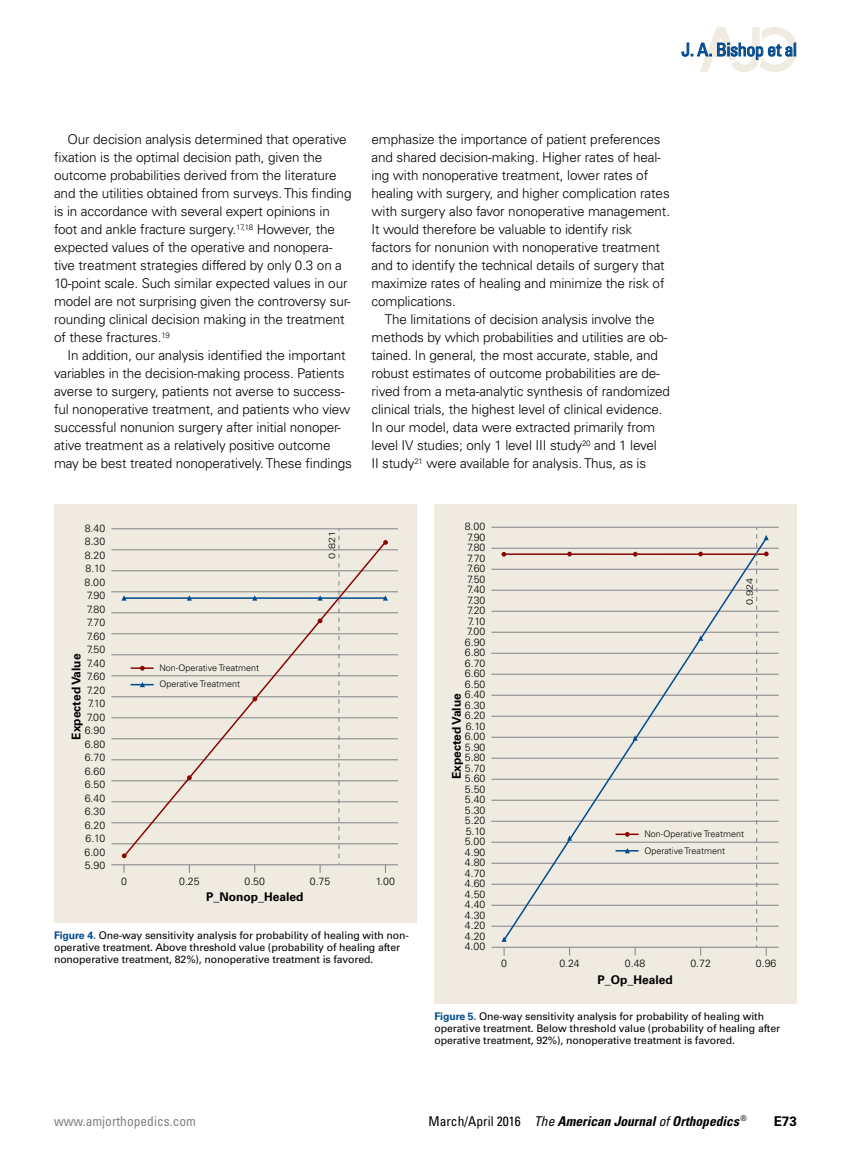
<style>
.page{position:relative;width:851px;height:1161px;background:#fff}
.page>*{position:absolute;margin:0;border:0;box-sizing:border-box;transform-origin:0 0}
.t1{font:condensed 18px "Univers LT Std";letter-spacing:-.02em;color:#004a8f}
.t2{font:300 13.5px/18px "Univers LT Std";letter-spacing:-.01em;color:#000}
.t3{font:italic 700 condensed 13.5px "Univers LT Std";color:#000}
.t4{font:condensed 13.5px "Univers LT Std";color:#808285}
.t5{font:700 13.5px "Univers LT Std";color:#000}
.t6{font:700 12px "Univers LT Std";color:#000}
.t7{font:10.5px/12px "Univers LT Std";letter-spacing:-.01em;color:#000}
.t8{font:300 10.5px/10.5px "Univers LT Std";color:#000;text-align:center}
.t9{font:300 9px/16.5px "Univers LT Std";color:#000}
.t10{font:300 9px "Univers LT Std";color:#000;scale:1.22 1}
.s1{font-weight:700;color:#004a8f}
.s2{font-weight:400;font-style:normal}
.s3{font-weight:400}
</style>
<div class="page">
<svg style="left:681px;top:27px;width:116px;height:45px"></svg>
<div style="left:54px;top:504px;width:362px;height:418px;background:#efebe1"></div>
<hr style="left:111px;top:528px;width:287px;height:1px;background:#808285">
<hr style="left:111px;top:549px;width:287px;height:1px;background:#808285">
<hr style="left:111px;top:570px;width:287px;height:1px;background:#808285">
<hr style="left:111px;top:591px;width:287px;height:1px;background:#808285">
<hr style="left:111px;top:612px;width:287px;height:1px;background:#808285">
<hr style="left:111px;top:633px;width:287px;height:1px;background:#808285">
<hr style="left:111px;top:654px;width:287px;height:1px;background:#808285">
<hr style="left:111px;top:675px;width:287px;height:1px;background:#808285">
<hr style="left:111px;top:696px;width:287px;height:1px;background:#808285">
<hr style="left:111px;top:717px;width:287px;height:1px;background:#808285">
<hr style="left:111px;top:738px;width:287px;height:1px;background:#808285">
<hr style="left:111px;top:759px;width:287px;height:1px;background:#808285">
<hr style="left:111px;top:780px;width:287px;height:1px;background:#808285">
<hr style="left:111px;top:801px;width:287px;height:1px;background:#808285">
<hr style="left:111px;top:822px;width:287px;height:1px;background:#808285">
<hr style="left:111px;top:843px;width:287px;height:1px;background:#808285">
<hr style="left:111px;top:864px;width:287px;height:1px;background:#808285">
<svg style="left:121px;top:544px;width:266px;height:315px"></svg>
<svg style="left:122px;top:853px;width:5px;height:5px"></svg>
<svg style="left:187px;top:775px;width:5px;height:5px"></svg>
<svg style="left:252px;top:697px;width:5px;height:4px"></svg>
<svg style="left:140px;top:666px;width:5px;height:5px"></svg>
<svg style="left:317px;top:619px;width:5px;height:4px"></svg>
<svg style="left:383px;top:540px;width:5px;height:5px"></svg>
<svg style="left:121px;top:595px;width:5px;height:6px"></svg>
<svg style="left:187px;top:595px;width:5px;height:6px"></svg>
<svg style="left:252px;top:595px;width:5px;height:6px"></svg>
<svg style="left:317px;top:595px;width:5px;height:6px"></svg>
<svg style="left:383px;top:595px;width:5px;height:6px"></svg>
<svg style="left:338px;top:529px;width:1px;height:336px"></svg>
<svg style="left:131px;top:682px;width:23px;height:5px"></svg>
<hr style="left:131px;top:667px;width:23px;height:2px;background:#8b0304">
<div style="left:434px;top:504px;width:362px;height:500px;background:#efebe1"></div>
<hr style="left:491px;top:527px;width:287px;height:1px;background:#808285">
<hr style="left:491px;top:548px;width:287px;height:1px;background:#808285">
<hr style="left:491px;top:569px;width:287px;height:1px;background:#808285">
<hr style="left:491px;top:590px;width:287px;height:1px;background:#808285">
<hr style="left:491px;top:611px;width:287px;height:1px;background:#808285">
<hr style="left:491px;top:632px;width:287px;height:1px;background:#808285">
<hr style="left:491px;top:653px;width:287px;height:1px;background:#808285">
<hr style="left:491px;top:674px;width:287px;height:1px;background:#808285">
<hr style="left:491px;top:695px;width:287px;height:1px;background:#808285">
<hr style="left:491px;top:716px;width:287px;height:1px;background:#808285">
<hr style="left:491px;top:737px;width:287px;height:1px;background:#808285">
<hr style="left:491px;top:758px;width:287px;height:1px;background:#808285">
<hr style="left:491px;top:779px;width:287px;height:1px;background:#808285">
<hr style="left:491px;top:800px;width:287px;height:1px;background:#808285">
<hr style="left:491px;top:821px;width:287px;height:1px;background:#808285">
<hr style="left:491px;top:842px;width:287px;height:1px;background:#808285">
<hr style="left:491px;top:863px;width:287px;height:1px;background:#808285">
<hr style="left:491px;top:884px;width:287px;height:1px;background:#808285">
<hr style="left:491px;top:905px;width:287px;height:1px;background:#808285">
<hr style="left:491px;top:926px;width:287px;height:1px;background:#808285">
<hr style="left:491px;top:947px;width:287px;height:1px;background:#808285">
<svg style="left:501px;top:537px;width:266px;height:405px"></svg>
<hr style="left:503px;top:553px;width:262px;height:2px;background:#8b0304">
<svg style="left:501px;top:552px;width:5px;height:5px"></svg>
<svg style="left:633px;top:552px;width:4px;height:5px"></svg>
<svg style="left:763px;top:552px;width:5px;height:4px"></svg>
<svg style="left:501px;top:937px;width:5px;height:5px"></svg>
<svg style="left:567px;top:835px;width:5px;height:6px"></svg>
<svg style="left:632px;top:735px;width:5px;height:6px"></svg>
<svg style="left:698px;top:635px;width:5px;height:6px"></svg>
<svg style="left:763px;top:535px;width:5px;height:5px"></svg>
<svg style="left:756px;top:527px;width:1px;height:420px"></svg>
<hr style="left:615px;top:850px;width:23px;height:2px;background:#004a8f">
<svg style="left:624px;top:848px;width:6px;height:5px"></svg>
<svg style="left:615px;top:832px;width:23px;height:5px"></svg>
<h1 class="t1" style="left:681px;top:38px;width:117px">J. A. Bishop et al</h1>
<p class="t2" style="left:54px;top:130px;width:299px;text-indent:14px">Our decision analysis determined that operative fixation is the optimal decision path, given the outcome probabilities derived from the literature and the utilities obtained from surveys. This finding is in accordance with several expert opinions in foot and ankle fracture surgery.<sup>17,18</sup> However, the expected values of the operative and nonopera&shy;tive treatment strategies differed by only 0.3 on a 10-point scale. Such similar expected values in our model are not surprising given the controversy sur&shy;rounding clinical decision making in the treatment of these fractures.<sup>19</sup></p>
<p class="t2" style="left:54px;top:346px;width:299px;text-indent:14px">In addition, our analysis identified the important variables in the decision-making process. Patients averse to surgery, patients not averse to success&shy;ful nonoperative treatment, and patients who view successful nonunion surgery after initial nonoper&shy;ative treatment as a relatively positive outcome may be best treated nonoperatively. These findings</p>
<p class="t2" style="left:371px;top:130px;width:300px">emphasize the importance of patient preferences and shared decision-making. Higher rates of heal&shy;ing with nonoperative treatment, lower rates of healing with surgery, and higher complication rates with surgery also favor nonoperative management.<br>It would therefore be valuable to identify risk factors for nonunion with nonoperative treatment and to identify the technical details of surgery that maximize rates of healing and minimize the risk of complications.</p>
<p class="t2" style="left:371px;top:310px;width:300px;text-indent:14px">The limitations of decision analysis involve the methods by which probabilities and utilities are ob&shy;tained. In general, the most accurate, stable, and robust estimates of outcome probabilities are de&shy;rived from a meta-analytic synthesis of randomized clinical trials, the highest level of clinical evidence.<br>In our model, data were extracted primarily from level IV studies; only 1 level III study<sup>20</sup> and 1 level<br>II study<sup>21</sup> were available for analysis. Thus, as is</p>
<p class="t8" style="left:85px;top:521px;width:22px;line-height:13.5px">8.40<br>8.30<br>8.20<br>8.10<br>8.00<br>7.90<br>7.80<br>7.70<br>7.60<br>7.50<br>7.40<br>7.60<br>7.20<br>7.10<br>7.00<br>6.90<br>6.80<br>6.70<br>6.60<br>6.50<br>6.40<br>6.30<br>6.20<br>6.10<br>6.00<br>5.90</p>
<p class="t6" style="left:69px;top:740px;width:87px;rotate:-90deg">Expected Value</p>
<p class="t9" style="left:159px;top:660px;width:101px">Non-Operative Treatment<br>Operative Treatment</p>
<p class="t10" style="left:327px;top:559px;width:24px;rotate:-90deg">0.821</p>
<p class="t8" style="left:121px;top:876px;width:7px">0</p>
<p class="t8" style="left:179px;top:876px;width:22px">0.25</p>
<p class="t8" style="left:244px;top:876px;width:22px">0.50</p>
<p class="t8" style="left:310px;top:876px;width:22px">0.75</p>
<p class="t8" style="left:376px;top:876px;width:21px">1.00</p>
<p class="t6" style="left:206px;top:890px;width:99px">P_Nonop_Healed</p>
<p class="t7" style="left:54px;top:929px;width:356px"><span class="s1">Figure 4.</span> One-way sensitivity analysis for probability of healing with non&shy;operative treatment. Above threshold value (probability of healing after nonoperative treatment, 82%), nonoperative treatment is favored.</p>
<p class="t8" style="left:464px;top:521px;width:22px">8.00<br>7.90<br>7.80<br>7.70<br>7.60<br>7.50<br>7.40<br>7.30<br>7.20<br>7.10<br>7.00<br>6.90<br>6.80<br>6.70<br>6.60<br>6.50<br>6.40<br>6.30<br>6.20<br>6.10<br>6.00<br>5.90<br>5.80<br>5.70<br>5.60<br>5.50<br>5.40<br>5.30<br>5.20<br>5.10<br>5.00<br>4.90<br>4.80<br>4.70<br>4.60<br>4.50<br>4.40<br>4.30<br>4.20<br>4.20<br>4.00</p>
<p class="t6" style="left:449px;top:779px;width:87px;rotate:-90deg">Expected Value</p>
<p class="t10" style="left:744px;top:605px;width:24px;rotate:-90deg">0.924</p>
<p class="t9" style="left:644px;top:826px;width:101px">Non-Operative Treatment<br>Operative Treatment</p>
<p class="t8" style="left:501px;top:958px;width:7px">0</p>
<p class="t8" style="left:559px;top:958px;width:22px">0.24</p>
<p class="t8" style="left:625px;top:958px;width:22px">0.48</p>
<p class="t8" style="left:690px;top:958px;width:22px">0.72</p>
<p class="t8" style="left:756px;top:958px;width:22px">0.96</p>
<p class="t6" style="left:597px;top:973px;width:77px">P_Op_Healed</p>
<p class="t7" style="left:434px;top:1010px;width:347px"><span class="s1">Figure 5.</span> One-way sensitivity analysis for probability of healing with operative treatment. Below threshold value (probability of healing after operative treatment, 92%), nonoperative treatment is favored.</p>
<p class="t4" style="left:54px;top:1112px;width:143px">www.amjorthopedics.com</p>
<p class="t3" style="left:428px;top:1113px;width:320px"><span class="s2">March/April 2016</span> <span class="s3">The</span> American Journal <span class="s3">of</span> Orthopedics <sup>®</sup></p>
<p class="t5" style="left:773px;top:1113px;width:25px">E73</p>
</div>
